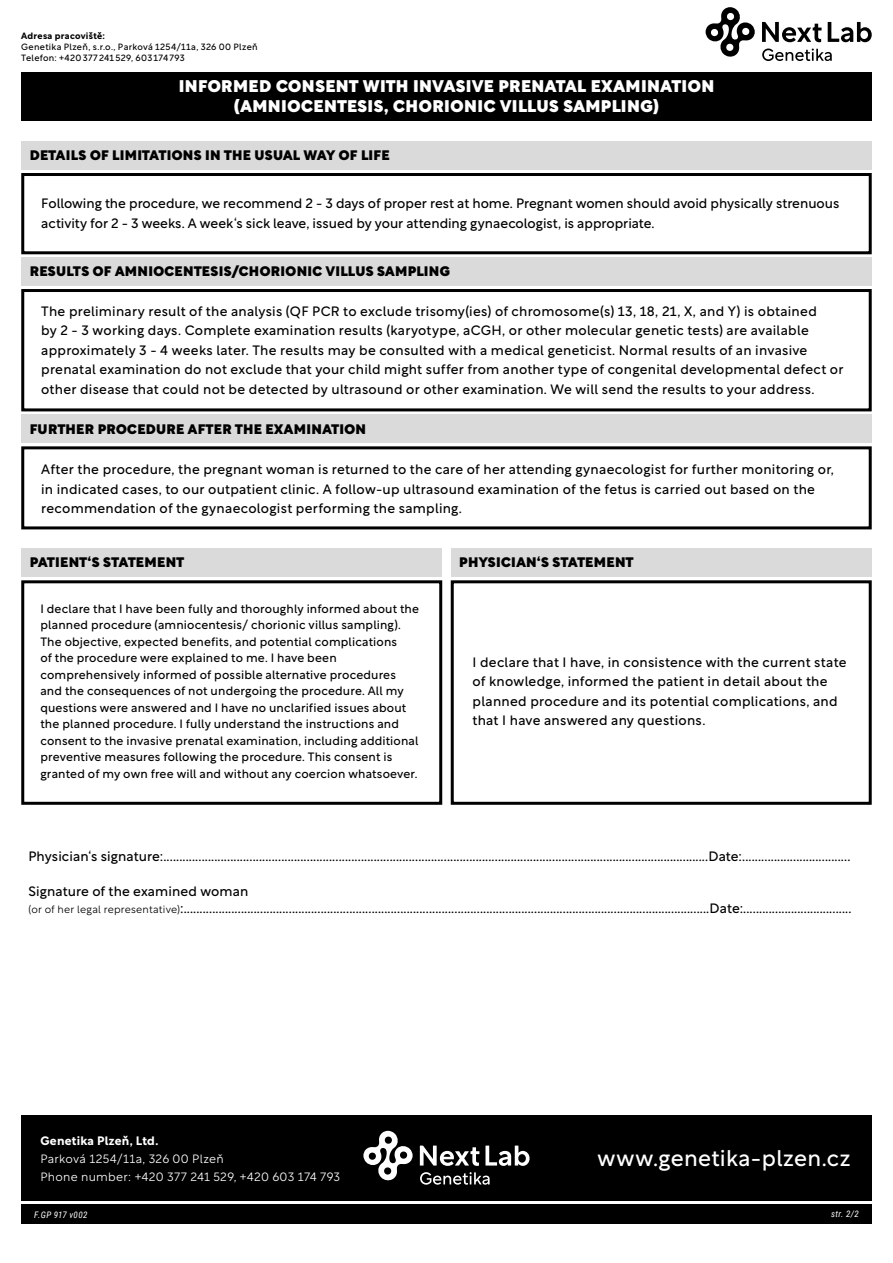
<style>
.page{position:relative;width:893px;height:1263px;background:#fff}
.page>*{position:absolute;margin:0;border:0;box-sizing:border-box;transform-origin:0 0}
.t1{font:22.5px "Rotunda";letter-spacing:.02em;color:#fff}
.t2{font:900 16.5px/19.8px "Rotunda";letter-spacing:.03em;color:#fff;text-align:center}
.t3{font:13.5px/19.5px "Rotunda";letter-spacing:.015em;color:#000}
.t4{font:900 13.5px "Rotunda";letter-spacing:.025em;color:#000}
.t5{font:12px/16.5px "Rotunda";letter-spacing:.015em;color:#000}
.t6{font:300 12px/18px "Rotunda";letter-spacing:.02em;color:#fff}
.t7{font:700 12px "Rotunda";letter-spacing:.025em;color:#fff}
.t8{font:9px/10.8px "Rotunda";letter-spacing:.035em;color:#000}
.t9{font:italic 9px "Roboto Condensed";letter-spacing:.045em;color:#fff}
.t10{font:700 9px "Rotunda";letter-spacing:.03em;color:#000}
.s1{font-weight:300;font-size:10.5px}
</style>
<div class="page">
<div style="left:21px;top:257px;width:851px;height:29px;background:#dadada"></div>
<div style="left:21px;top:289px;width:851px;height:122px;border:3px solid #000"></div>
<div style="left:21px;top:414px;width:851px;height:29px;background:#dadada"></div>
<div style="left:21px;top:446px;width:851px;height:83px;border:3px solid #000"></div>
<div style="left:21px;top:548px;width:421px;height:29px;background:#dadada"></div>
<div style="left:21px;top:580px;width:421px;height:225px;border:3px solid #000"></div>
<div style="left:451px;top:548px;width:421px;height:29px;background:#dadada"></div>
<div style="left:451px;top:580px;width:421px;height:225px;border:3px solid #000"></div>
<div style="left:21px;top:141px;width:851px;height:29px;background:#dadada"></div>
<div style="left:21px;top:173px;width:851px;height:81px;border:3px solid #000"></div>
<div style="left:21px;top:1115px;width:851px;height:85px;background:#000"></div>
<div style="left:21px;top:1204px;width:433px;height:19px;background:#000"></div>
<div style="left:439px;top:1204px;width:433px;height:19px;background:#000"></div>
<svg style="left:706px;top:7px;width:49px;height:50px"></svg>
<svg style="left:762px;top:22px;width:110px;height:20px"></svg>
<svg style="left:762px;top:49px;width:70px;height:12px"></svg>
<svg style="left:363px;top:1131px;width:50px;height:50px"></svg>
<svg style="left:420px;top:1145px;width:110px;height:21px"></svg>
<svg style="left:420px;top:1172px;width:70px;height:13px"></svg>
<div style="left:21px;top:72px;width:851px;height:49px;background:#000"></div>
<p class="t10" style="left:21px;top:28px;width:85px">Adresa pracoviště:</p>
<p class="t8" style="left:21px;top:41px;width:238px">Genetika Plzeň, s.r.o., Parková 1254/11a, 326 00 Plzeň<br>Telefon: +420377 241 529, 603 174793</p>
<p class="t2" style="left:179px;top:75px;width:537px">INFORMED CONSENT WITH INVASIVE PRENATAL EXAMINATION (AMNIOCENTESIS, CHORIONIC VILLUS SAMPLING)</p>
<p class="t4" style="left:30px;top:144px;width:361px">DETAILS OF LIMITATIONS IN THE USUAL WAY OF LIFE</p>
<p class="t3" style="left:41px;top:192px;width:800px">Following the procedure, we recommend 2 - 3 days of proper rest at home. Pregnant women should avoid physically strenuous activity for 2 - 3 weeks. A week‘s sick leave, issued by your attending gynaecologist, is appropriate.</p>
<p class="t4" style="left:30px;top:260px;width:422px">RESULTS OF AMNIOCENTESIS/CHORIONIC VILLUS SAMPLING</p>
<p class="t3" style="left:41px;top:300px;width:804px">The preliminary result of the analysis (QF PCR to exclude trisomy(ies) of chromosome(s) 13, 18, 21, X, and Y) is obtained<br>by 2 - 3 working days. Complete examination results (karyotype, aCGH, or other molecular genetic tests) are available approximately 3 - 4 weeks later. The results may be consulted with a medical geneticist. Normal results of an invasive prenatal examination do not exclude that your child might suffer from another type of congenital developmental defect or other disease that could not be detected by ultrasound or other examination. We will send the results to your address.</p>
<p class="t4" style="left:30px;top:417px;width:338px">FURTHER PROCEDURE AFTER THE EXAMINATION</p>
<p class="t3" style="left:41px;top:458px;width:794px">After the procedure, the pregnant woman is returned to the care of her attending gynaecologist for further monitoring or, in indicated cases, to our outpatient clinic. A follow-up ultrasound examination of the fetus is carried out based on the recommendation of the gynaecologist performing the sampling.</p>
<p class="t4" style="left:30px;top:551px;width:156px">PATIENT‘S STATEMENT</p>
<p class="t5" style="left:40px;top:599px;width:380px">I declare that I have been fully and thoroughly informed about the planned procedure (amniocentesis/ chorionic villus sampling).<br>The objective, expected benefits, and potential complications<br>of the procedure were explained to me. I have been comprehensively informed of possible alternative procedures and the consequences of not undergoing the procedure. All my questions were answered and I have no unclarified issues about the planned procedure. I fully understand the instructions and consent to the invasive prenatal examination, including additional preventive measures following the procedure. This consent is granted of my own free will and without any coercion whatsoever.</p>
<p class="t4" style="left:459px;top:551px;width:176px">PHYSICIAN‘S STATEMENT</p>
<p class="t3" style="left:472px;top:651px;width:376px">I declare that I have, in consistence with the current state of knowledge, informed the patient in detail about the planned procedure and its potential complications, and that I have answered any questions.</p>
<p class="t3" style="left:28px;top:845px;width:823px">Physician‘s signature:...........................................................................................................................................................................Date:..................................</p>
<p class="t3" style="left:28px;top:882px;width:824px;line-height:16.2px">Signature of the examined woman<br><span class="s1">(or of her legal representative)</span>:.....................................................................................................................................................................Date:..................................</p>
<p class="t7" style="left:40px;top:1130px;width:119px">Genetika Plzeň, Ltd.</p>
<p class="t6" style="left:40px;top:1148px;width:301px">Parková 1254/11a, 326 00 Plzeň<br>Phone number: +420 377 241 529, +420 603 174 793</p>
<p class="t9" style="left:34px;top:1209px;width:55px">F.GP 917 v002</p>
<p class="t9" style="left:831px;top:1207px;width:29px">str. 2/2</p>
<h1 class="t1" style="left:597px;top:1138px;width:255px">www.genetika-plzen.cz</h1>
</div>
